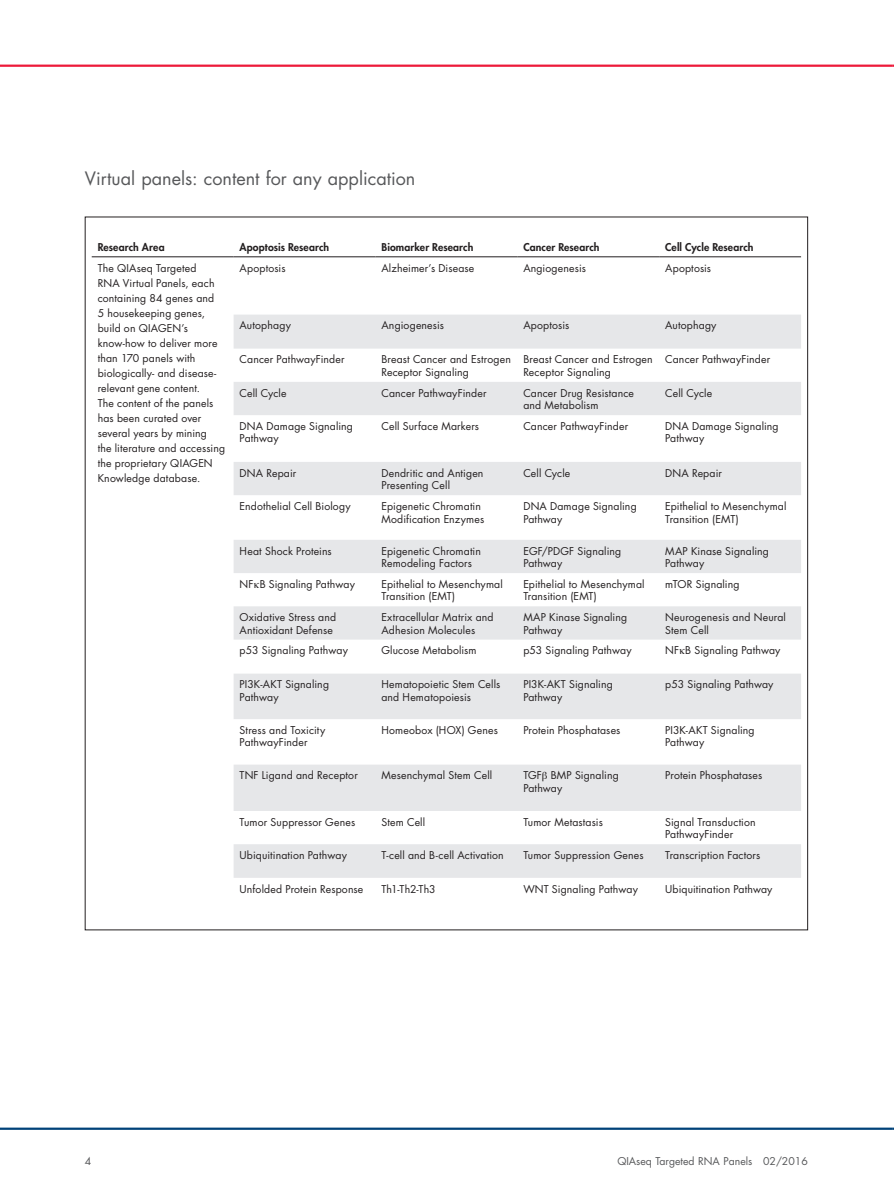
<style>
.page{position:relative;width:894px;height:1192px;background:#fff}
.page>*{position:absolute;margin:0;border:0;box-sizing:border-box;transform-origin:0 0}
.t1{font:18px "Futura Std";color:#57585a}
.t2{font:10.5px/12.6px "Futura Std";letter-spacing:.015em;color:#231f20}
.t3{font:800 10.5px "Futura Std";letter-spacing:.01em;color:#231f20}
.t4{font:10.5px "Futura Std";color:#57585a}
</style>
<div class="page">
<hr style="left:0;top:65px;width:893px;height:2px;background:#ed1a3a">
<hr style="left:0;top:1128px;width:893px;height:2px;background:#004279">
<svg style="left:234px;top:315px;width:567px;height:563px;fill:#e6e7e9"></svg>
<hr style="left:92px;top:256px;width:142px;height:1px;background:#231f20">
<hr style="left:234px;top:256px;width:141px;height:1px;background:#231f20">
<hr style="left:375px;top:256px;width:142px;height:1px;background:#231f20">
<hr style="left:517px;top:256px;width:142px;height:1px;background:#231f20">
<hr style="left:659px;top:256px;width:142px;height:1px;background:#231f20">
<svg style="left:254px;top:583px;width:5px;height:5px"></svg>
<svg style="left:679px;top:649px;width:6px;height:5px"></svg>
<svg style="left:542px;top:772px;width:5px;height:10px"></svg>
<h1 class="t1" style="left:85px;top:167px;width:332px">Virtual panels: content for any application</h1>
<p class="t3" style="left:98px;top:240px;width:68px">Research Area</p>
<p class="t3" style="left:240px;top:240px;width:91px">Apoptosis Research</p>
<p class="t3" style="left:381px;top:240px;width:93px">Biomarker Research</p>
<p class="t3" style="left:523px;top:240px;width:78px">Cancer Research</p>
<p class="t3" style="left:665px;top:240px;width:90px">Cell Cycle Research</p>
<p class="t2" style="left:98px;top:261px;width:129px;line-height:15px">The QIAseq Targeted<br>RNA Virtual Panels, each containing 84 genes and<br>5 housekeeping genes, build on QIAGEN’s know-how to deliver more than 170 panels with biologically- and disease&shy;relevant gene content.<br>The content of the panels has been curated over several years by mining<br>the literature and accessing the proprietary QIAGEN<br>Knowledge database.</p>
<p class="t2" style="left:240px;top:262px;width:47px">Apoptosis</p>
<p class="t2" style="left:381px;top:262px;width:94px">Alzheimer’s Disease</p>
<p class="t2" style="left:523px;top:262px;width:64px">Angiogenesis</p>
<p class="t2" style="left:665px;top:262px;width:47px">Apoptosis</p>
<p class="t2" style="left:240px;top:319px;width:53px">Autophagy</p>
<p class="t2" style="left:381px;top:319px;width:64px">Angiogenesis</p>
<p class="t2" style="left:523px;top:319px;width:47px">Apoptosis</p>
<p class="t2" style="left:665px;top:319px;width:53px">Autophagy</p>
<p class="t2" style="left:240px;top:353px;width:107px">Cancer PathwayFinder</p>
<p class="t2" style="left:381px;top:353px;width:131px">Breast Cancer and Estrogen<br>Receptor Signaling</p>
<p class="t2" style="left:523px;top:353px;width:131px">Breast Cancer and Estrogen<br>Receptor Signaling</p>
<p class="t2" style="left:665px;top:353px;width:107px">Cancer PathwayFinder</p>
<p class="t2" style="left:240px;top:387px;width:49px">Cell Cycle</p>
<p class="t2" style="left:381px;top:387px;width:107px">Cancer PathwayFinder</p>
<p class="t2" style="left:523px;top:387px;width:112px">Cancer Drug Resistance and Metabolism</p>
<p class="t2" style="left:665px;top:387px;width:49px">Cell Cycle</p>
<p class="t2" style="left:240px;top:420px;width:115px">DNA Damage Signaling<br>Pathway</p>
<p class="t2" style="left:381px;top:420px;width:99px">Cell Surface Markers</p>
<p class="t2" style="left:523px;top:420px;width:107px">Cancer PathwayFinder</p>
<p class="t2" style="left:665px;top:420px;width:115px">DNA Damage Signaling<br>Pathway</p>
<p class="t2" style="left:240px;top:467px;width:58px">DNA Repair</p>
<p class="t2" style="left:381px;top:467px;width:104px">Dendritic and Antigen<br>Presenting Cell</p>
<p class="t2" style="left:523px;top:467px;width:49px">Cell Cycle</p>
<p class="t2" style="left:665px;top:467px;width:58px">DNA Repair</p>
<p class="t2" style="left:240px;top:500px;width:113px">Endothelial Cell Biology</p>
<p class="t2" style="left:381px;top:500px;width:104px">Epigenetic Chromatin<br>Modification Enzymes</p>
<p class="t2" style="left:523px;top:500px;width:115px">DNA Damage Signaling<br>Pathway</p>
<p class="t2" style="left:665px;top:500px;width:123px">Epithelial to Mesenchymal<br>Transition (EMT)</p>
<p class="t2" style="left:240px;top:544px;width:94px">Heat Shock Proteins</p>
<p class="t2" style="left:381px;top:544px;width:101px">Epigenetic Chromatin<br>Remodeling Factors</p>
<p class="t2" style="left:523px;top:544px;width:99px">EGF/PDGF Signaling<br>Pathway</p>
<p class="t2" style="left:665px;top:544px;width:105px">MAP Kinase Signaling<br>Pathway</p>
<p class="t2" style="left:240px;top:578px;width:117px">NF B Signaling Pathway</p>
<p class="t2" style="left:381px;top:578px;width:123px">Epithelial to Mesenchymal<br>Transition (EMT)</p>
<p class="t2" style="left:523px;top:578px;width:123px">Epithelial to Mesenchymal<br>Transition (EMT)</p>
<p class="t2" style="left:665px;top:578px;width:76px">mTOR Signaling</p>
<p class="t2" style="left:240px;top:611px;width:98px">Oxidative Stress and<br>Antioxidant Defense</p>
<p class="t2" style="left:381px;top:611px;width:114px">Extracellular Matrix and<br>Adhesion Molecules</p>
<p class="t2" style="left:523px;top:611px;width:105px">MAP Kinase Signaling<br>Pathway</p>
<p class="t2" style="left:665px;top:611px;width:122px">Neurogenesis and Neural<br>Stem Cell</p>
<p class="t2" style="left:240px;top:644px;width:110px">p53 Signaling Pathway</p>
<p class="t2" style="left:381px;top:644px;width:97px">Glucose Metabolism</p>
<p class="t2" style="left:523px;top:644px;width:110px">p53 Signaling Pathway</p>
<p class="t2" style="left:665px;top:644px;width:117px">NF B Signaling Pathway</p>
<p class="t2" style="left:240px;top:678px;width:91px">PI3K-AKT Signaling<br>Pathway</p>
<p class="t2" style="left:381px;top:678px;width:120px">Hematopoietic Stem Cells and Hematopoiesis</p>
<p class="t2" style="left:523px;top:678px;width:91px">PI3K-AKT Signaling<br>Pathway</p>
<p class="t2" style="left:665px;top:678px;width:110px">p53 Signaling Pathway</p>
<p class="t2" style="left:240px;top:724px;width:87px">Stress and Toxicity<br>PathwayFinder</p>
<p class="t2" style="left:381px;top:724px;width:118px">Homeobox (HOX) Genes</p>
<p class="t2" style="left:523px;top:724px;width:99px">Protein Phosphatases</p>
<p class="t2" style="left:665px;top:724px;width:91px">PI3K-AKT Signaling<br>Pathway</p>
<p class="t2" style="left:240px;top:769px;width:120px">TNF Ligand and Receptor</p>
<p class="t2" style="left:381px;top:769px;width:112px">Mesenchymal Stem Cell</p>
<p class="t2" style="left:523px;top:769px;width:97px">TGF BMP Signaling<br>Pathway</p>
<p class="t2" style="left:665px;top:769px;width:99px">Protein Phosphatases</p>
<p class="t2" style="left:240px;top:816px;width:117px">Tumor Suppressor Genes</p>
<p class="t2" style="left:381px;top:816px;width:45px">Stem Cell</p>
<p class="t2" style="left:523px;top:816px;width:81px">Tumor Metastasis</p>
<p class="t2" style="left:665px;top:816px;width:92px">Signal Transduction<br>PathwayFinder</p>
<p class="t2" style="left:240px;top:849px;width:109px">Ubiquitination Pathway</p>
<p class="t2" style="left:381px;top:849px;width:124px">T-cell and B-cell Activation</p>
<p class="t2" style="left:523px;top:849px;width:122px">Tumor Suppression Genes</p>
<p class="t2" style="left:665px;top:849px;width:97px">Transcription Factors</p>
<p class="t2" style="left:240px;top:883px;width:125px">Unfolded Protein Response</p>
<p class="t2" style="left:381px;top:883px;width:56px">Th1-Th2-Th3</p>
<p class="t2" style="left:523px;top:883px;width:116px">WNT Signaling Pathway</p>
<p class="t2" style="left:665px;top:883px;width:109px">Ubiquitination Pathway</p>
<p class="t4" style="left:85px;top:1155px;width:8px">4</p>
<p class="t4" style="left:617px;top:1155px;width:192px">QIAseq Targeted RNA Panels 02/2016</p>
</div>
